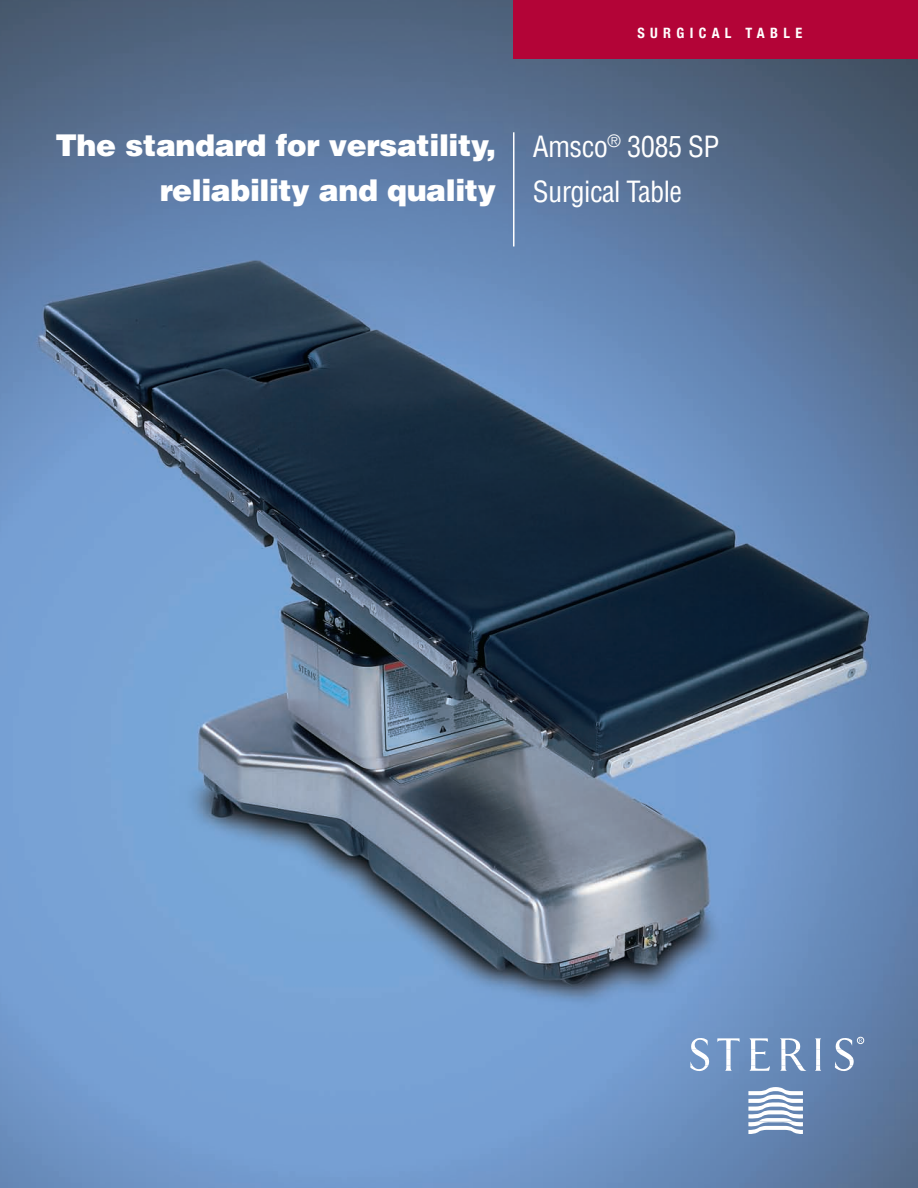
<style>
.page{position:relative;width:918px;height:1188px;background:#fff}
.page>*{position:absolute;margin:0;border:0;box-sizing:border-box;transform-origin:0 0}
.t1{font:900 30px/45px "Helvetica";letter-spacing:-.015em;color:#fff;text-align:right}
.t2{font:condensed 28.5px/45px "Helvetica";letter-spacing:-.02em;color:#fff}
.t3{font:700 condensed 14.25px "Helvetica Neue";letter-spacing:.375em;color:#fff}
</style>
<div class="page">
<img style="left:0;top:0;width:918px;height:1188px">
<div style="left:513px;top:0;width:405px;height:59px;background:#b30437"></div>
<hr style="left:513px;top:132px;width:1px;height:114px;background:#fff">
<div style="left:857px;top:1037px;width:7px;height:7px;border:1px solid #fff;border-radius:50%"></div>
<svg style="left:748px;top:1087px;width:55px;height:47px"></svg>
<svg style="left:690px;top:1038px;width:172px;height:33px"></svg>
<p class="t3" style="left:637px;top:25px;width:166px">SURGICAL TABLE</p>
<p class="t1" style="left:55px;top:126px;width:442px">The standard for versatility, reliability and quality</p>
<p class="t2" style="left:533px;top:126px;width:188px">Amsco<sup>®</sup> 3085 SP<br>Surgical Table</p>
</div>
